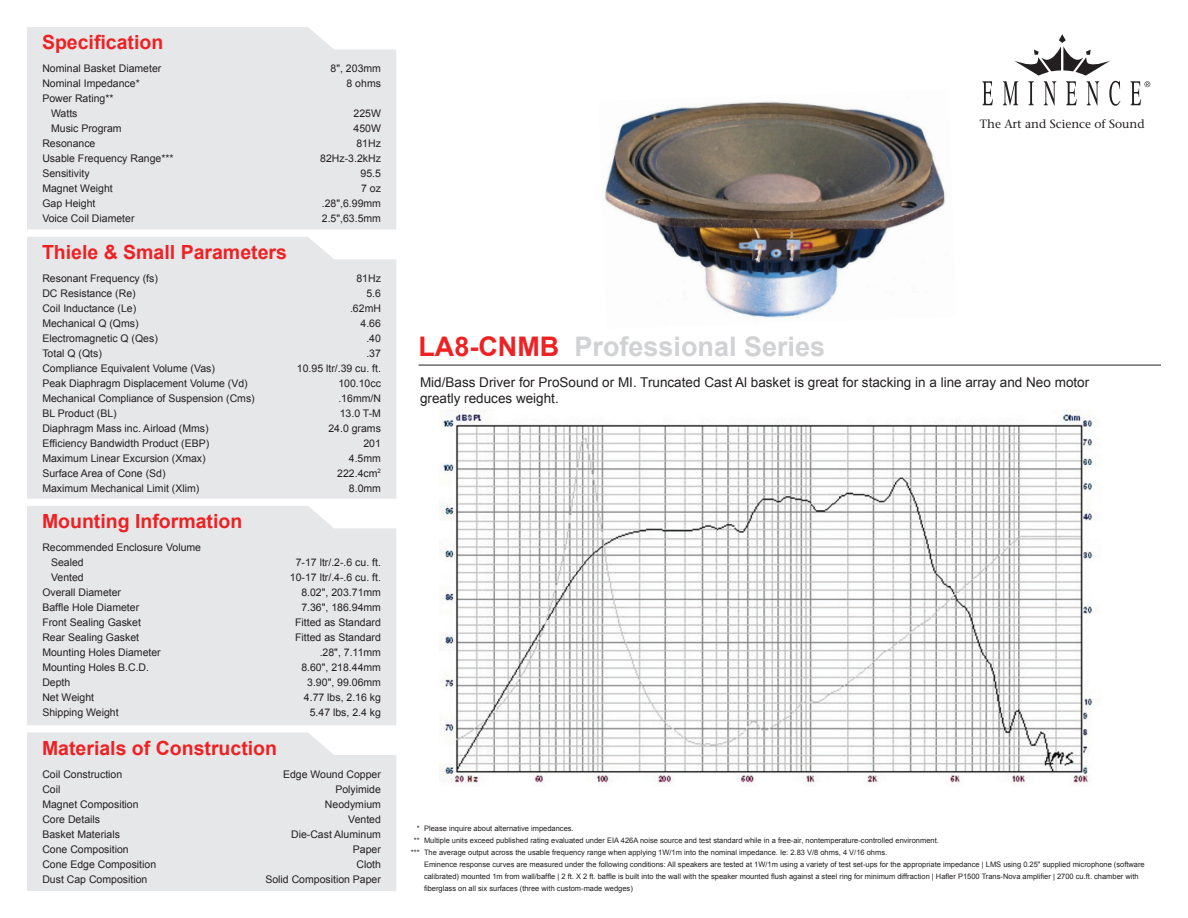
<style>
.page{position:relative;width:1188px;height:918px;background:#fff}
.page>*{position:absolute;margin:0;border:0;box-sizing:border-box;transform-origin:0 0}
.t1{font:700 27px "Arial";color:#d1d2d4}
.t2{font:700 19.5px "Arial";color:#ee2123}
.t3{font:13.5px/16.2px "Arial";color:#231f20}
.t4{font:12px "Stone Serif";color:#231f20}
.t5{font:10.5px/15px "Arial";color:#231f20;text-align:right}
.t6{font:7.5px/12px "Arial";color:#231f20}
.s1{color:#ee2123}
</style>
<div class="page">
<svg style="left:982px;top:81px;width:11px;height:24px"></svg>
<svg style="left:1003px;top:34px;width:117px;height:72px"></svg>
<svg style="left:1131px;top:81px;width:19px;height:24px"></svg>
<img style="left:605px;top:101px;width:340px;height:217px">
<img style="left:440px;top:410px;width:655px;height:374px">
<hr style="left:418px;top:365px;width:743px;height:1px;background:#231f20">
<div style="left:27px;top:237px;width:369px;height:262px;background:#e6e7e9"></div>
<div style="left:27px;top:27px;width:369px;height:203px;background:#e6e7e9"></div>
<div style="left:27px;top:506px;width:369px;height:219px;background:#e6e7e9"></div>
<div style="left:27px;top:732px;width:369px;height:159px;background:#e6e7e9"></div>
<h2 class="t2" style="left:42px;top:31px;width:123px">Specification</h2>
<p class="t5" style="left:42px;top:61px;width:121px">Nominal Basket Diameter</p>
<p class="t5" style="left:42px;top:76px;width:99px">Nominal Impedance*</p>
<p class="t5" style="left:42px;top:91px;width:73px">Power Rating**</p>
<p class="t5" style="left:51px;top:106px;width:28px">Watts</p>
<p class="t5" style="left:51px;top:121px;width:72px">Music Program</p>
<p class="t5" style="left:42px;top:136px;width:55px">Resonance</p>
<p class="t5" style="left:42px;top:151px;width:133px">Usable Frequency Range***</p>
<p class="t5" style="left:42px;top:166px;width:49px">Sensitivity</p>
<p class="t5" style="left:42px;top:181px;width:72px">Magnet Weight</p>
<p class="t5" style="left:42px;top:196px;width:55px">Gap Height</p>
<p class="t5" style="left:42px;top:211px;width:94px">Voice Coil Diameter</p>
<h2 class="t2" style="left:42px;top:241px;width:246px">Thiele &amp; Small Parameters</h2>
<p class="t5" style="left:331px;top:61px;width:52px">8", 203mm<br>8 ohms</p>
<p class="t5" style="left:320px;top:106px;width:62px">225W<br>450W<br>81Hz<br>82Hz-3.2kHz<br>95.5<br>7 oz .28",6.99mm<br>2.5",63.5mm</p>
<p class="t5" style="left:42px;top:270px;width:214px;text-align:left">Resonant Frequency (fs)<br>DC Resistance (Re)<br>Coil Inductance (Le)<br>Mechanical Q (Qms)<br>Electromagnetic Q (Qes)<br>Total Q (Qts)<br>Compliance Equivalent Volume (Vas)<br>Peak Diaphragm Displacement Volume (Vd)<br>Mechanical Compliance of Suspension (Cms)<br>BL Product (BL)<br>Diaphragm Mass inc. Airload (Mms)<br>Efficiency Bandwidth Product (EBP)<br>Maximum Linear Excursion (Xmax)<br>Surface Area of Cone (Sd)<br>Maximum Mechanical Limit (Xlim)</p>
<p class="t5" style="left:297px;top:270px;width:86px">81Hz<br>5.6<br>.62mH<br>4.66<br>.40<br>.37<br>10.95 ltr/.39 cu. ft.<br>100.10cc .16mm/N<br>13.0 T-M<br>24.0 grams<br>201<br>4.5mm<br>222.4cm<sup>2<br></sup>8.0mm</p>
<h2 class="t2" style="left:42px;top:510px;width:202px">Mounting Information</h2>
<p class="t5" style="left:42px;top:540px;width:160px">Recommended Enclosure Volume</p>
<p class="t5" style="left:51px;top:555px;width:34px">Sealed</p>
<p class="t5" style="left:51px;top:570px;width:34px">Vented</p>
<p class="t5" style="left:42px;top:585px;width:80px">Overall Diameter</p>
<p class="t5" style="left:42px;top:600px;width:98px">Baffle Hole Diameter</p>
<p class="t5" style="left:42px;top:615px;width:100px">Front Sealing Gasket</p>
<p class="t5" style="left:42px;top:630px;width:98px">Rear Sealing Gasket</p>
<p class="t5" style="left:42px;top:645px;width:120px">Mounting Holes Diameter</p>
<p class="t5" style="left:42px;top:660px;width:108px">Mounting Holes B.C.D.</p>
<p class="t5" style="left:42px;top:675px;width:30px">Depth</p>
<p class="t5" style="left:42px;top:690px;width:53px">Net Weight</p>
<p class="t5" style="left:42px;top:705px;width:78px">Shipping Weight</p>
<p class="t5" style="left:290px;top:555px;width:93px">7-17 ltr/.2-.6 cu. ft.<br>10-17 ltr/.4-.6 cu. ft.<br>8.02", 203.71mm<br>7.36", 186.94mm<br>Fitted as Standard<br>Fitted as Standard .28", 7.11mm<br>8.60", 218.44mm<br>3.90", 99.06mm<br>4.77 lbs, 2.16 kg<br>5.47 lbs, 2.4 kg</p>
<h2 class="t2" style="left:42px;top:737px;width:237px">Materials of Construction</h2>
<p class="t5" style="left:42px;top:767px;width:115px;text-align:left">Coil Construction<br>Coil<br>Magnet Composition<br>Core Details<br>Basket Materials<br>Cone Composition<br>Cone Edge Composition<br>Dust Cap Composition</p>
<p class="t5" style="left:265px;top:767px;width:117px">Edge Wound Copper<br>Polyimide<br>Neodymium<br>Vented<br>Die-Cast Aluminum<br>Paper<br>Cloth<br>Solid Composition Paper</p>
<p class="t4" style="left:980px;top:117px;width:166px">The Art and Science of Sound</p>
<h1 class="t1" style="left:418px;top:331px;width:408px"><span class="s1">LA8-CNMB</span> Professional Series</h1>
<p class="t3" style="left:420px;top:374px;width:671px">Mid/Bass Driver for ProSound or MI. Truncated Cast Al basket is great for stacking in a line array and Neo motor greatly reduces weight.</p>
<p class="t6" style="left:411px;top:823px;width:10px;text-align:right">* ** ***</p>
<p class="t6" style="left:424px;top:823px;width:722px">Please inquire about alternative impedances.<br>Multiple units exceed published rating evaluated under EIA 426A noise source and test standard while in a free-air, nontemperature-controlled environment.<br>The average output across the usable frequency range when applying 1W/1m into the nominal impedance. Ie: 2.83 V/8 ohms, 4 V/16 ohms.<br>Eminence response curves are measured under the following conditions: All speakers are tested at 1W/1m using a variety of test set-ups for the appropriate impedance | LMS using 0.25" supplied microphone (software calibrated) mounted 1m from wall/baffle | 2 ft. X 2 ft. baffle is built into the wall with the speaker mounted flush against a steel ring for minimum diffraction | Hafler P1500 Trans-Nova amplifier | 2700 cu.ft. chamber with fiberglass on all six surfaces (three with custom-made wedges)</p>
</div>
